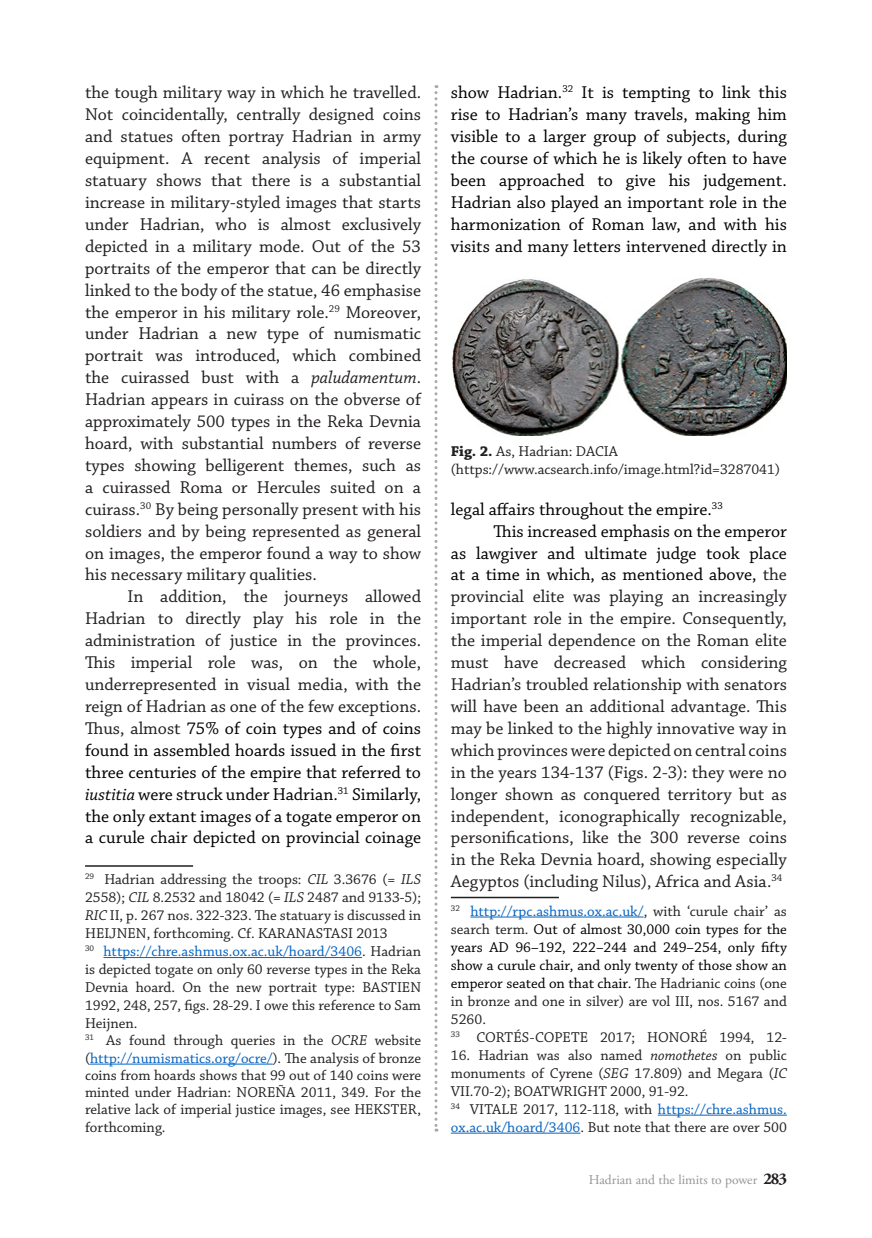
<style>
.page{position:relative;width:872px;height:1238px;background:#fff}
.page>*{position:absolute;margin:0;border:0;box-sizing:border-box;transform-origin:0 0}
.Continutul_articolul{font:18px/21.9px "Chaparral Pro";color:#231f20;text-align:justify}
.t1{font:18px/21.9px "Chaparral Pro";color:#000;text-align:justify}
.Nota_de_subsol_cu_sc{font:15px/18px "Chaparral Pro";color:#231f20;text-align:justify}
.Nota_de_subsol_cu_sc-2{font:15px/18px "Chaparral Pro";color:#000;text-align:justify}
.Figuri_si_tabele{font:15px "Chaparral Pro";color:#231f20}
.t2{font:13.5px "Adobe Garamond Pro";color:#939598}
.s1{font-style:italic}
.s2{color:#000}
.s3{font-style:italic;color:#000}
.s4{color:#0563c1}
.s5{font-weight:700}
.s6{color:#231f20}
.s7{font-weight:700;font-size:16.5px;color:#231f20}
</style>
<div class="page">
<svg style="left:434px;top:85px;width:3px;height:1046px"></svg>
<hr style="left:85px;top:865px;width:108px;height:1px;background:#231f20">
<hr style="left:103px;top:957px;width:259px;height:1px;background:#0563c1">
<hr style="left:90px;top:1063px;width:183px;height:1px;background:#0563c1">
<hr style="left:451px;top:896px;width:108px;height:2px;background:#231f20">
<hr style="left:470px;top:916px;width:173px;height:1px;background:#0563c1">
<hr style="left:658px;top:1114px;width:129px;height:1px;background:#0563c1">
<hr style="left:451px;top:1132px;width:129px;height:1px;background:#0563c1">
<img style="left:452px;top:278px;width:335px;height:157px">
<p class="Continutul_articolul" style="left:85px;top:82px;width:338px">the tough military way in which he travelled.<br>Not coincidentally, centrally designed coins and statues often portray Hadrian in army equipment. A recent analysis of imperial statuary shows that there is a substantial increase in military-styled images that starts under Hadrian, who is almost exclusively depicted in a military mode. Out of the 53 portraits of the emperor that can be directly linked to the body of the statue, 46 emphasise the emperor in his military role.<sup>29</sup> Moreover, under Hadrian a new type of numismatic portrait was introduced, which combined the cuirassed bust with a <span class="s1">paludamentum</span>.<br>Hadrian appears in cuirass on the obverse of approximately 500 types in the Reka Devnia hoard, with substantial numbers of reverse types showing belligerent themes, such as a cuirassed Roma or Hercules suited on a cuirass.<sup>30</sup> By being personally present with his soldiers and by being represented as general on images, the emperor found a way to show his necessary military qualities.</p>
<p class="Continutul_articolul" style="left:85px;top:586px;width:337px;text-indent:43px">In addition, the journeys allowed Hadrian to directly play his role in the administration of justice in the provinces.<br>This imperial role was, on the whole, underrepresented in visual media, with the reign of Hadrian as one of the few exceptions.<br>Thus, almost <span class="s2">75% of coin types and of coins found in assembled hoards issued in the first three centuries of the empire that referred to </span><span class="s3">iustitia</span> <span class="s2">were struck under Hadrian.</span><sup>31</sup> <span class="s2">Similarly, the only extant images of a togate emperor on a curule chair depicted on provincial coinage</span></p>
<p class="Nota_de_subsol_cu_sc" style="left:85px;top:870px;width:337px"><sup>29</sup> Hadrian addressing the troops: <span class="s1">CIL</span> 3.3676 (= <span class="s1">ILS </span>2558); <span class="s1">CIL</span> 8.2532 and 18042 (= <span class="s1">ILS</span> 2487 and 9133-5); <span class="s1">RIC</span> II, p. 267 nos. 322-323. The statuary is discussed in HEIJNEN, forthcoming. Cf. KARANASTASI 2013</p>
<p class="Nota_de_subsol_cu_sc" style="left:85px;top:942px;width:337px"><sup>30</sup> <span class="s4">https://chre.ashmus.ox.ac.uk/hoard/3406</span>. Hadrian is depicted togate on only 60 reverse types in the Reka Devnia hoard. On the new portrait type: BASTIEN 1992, 248, 257, figs. 28-29. I owe this reference to Sam Heijnen.</p>
<p class="Nota_de_subsol_cu_sc" style="left:85px;top:1032px;width:337px;line-height:17.2px"><sup>31</sup> As found through queries in the <span class="s1">OCRE</span> website (<span class="s4">http://numismatics.org/ocre/</span>). The analysis of bronze coins from hoards shows that 99 out of 140 coins were minted under Hadrian: NOREÑA 2011, 349. For the relative lack of imperial justice images, see HEKSTER, forthcoming.</p>
<p class="t1" style="left:451px;top:82px;width:337px">show Hadrian.<sup>32</sup> It is tempting to link this rise to Hadrian’s many travels, making him visible to a larger group of subjects, during the course of which he is likely often to have been approached to give his judgement.<br>Hadrian also played an important role in the harmonization of Roman law, and with his visits and many letters intervened directly in</p>
<p class="Figuri_si_tabele" style="left:451px;top:442px;width:168px"><span class="s5">Fig. 2.</span> As, Hadrian: DACIA</p>
<p class="Figuri_si_tabele" style="left:451px;top:460px;width:330px">(https://www.acsearch.info/image.html?id=3287041)</p>
<p class="t1" style="left:451px;top:499px;width:273px">legal affairs throughout the empire.<sup>33</sup></p>
<p class="Continutul_articolul" style="left:451px;top:520px;width:337px;text-indent:43px"><span class="s2">This increased emphasis on the emperor as lawgiver and ultimate judge took place at a time in which, as mentioned above,</span> the provincial elite was playing an increasingly important role in the empire. Consequently, the imperial dependence on the Roman elite must have decreased which considering Hadrian’s troubled relationship with senators will have been an additional advantage. This may be linked to the highly innovative way in which provinces were depicted on central coins in the years 134-137 (Figs. 2-3): they were no longer shown as conquered territory but as independent, iconographically recognizable, personifications, like the 300 reverse coins in the Reka Devnia hoard, showing especially Aegyptos (including Nilus), Africa and Asia.<sup>34</sup></p>
<p class="Nota_de_subsol_cu_sc-2" style="left:451px;top:902px;width:337px"><sup>32</sup> <span class="s4">http://rpc.ashmus.ox.ac.uk/</span><span class="s6">, with ‘curule chair’ as search term.</span> Out of almost 30,000 coin types for the years AD 96–192, 222–244 and 249–254, only fifty show a curule chair, and only twenty of those show an emperor seated on that chair. <span class="s6">The Hadrianic coins (one in bronze and one in silver) are vol III, nos. 5167 and 5260.</span></p>
<p class="Nota_de_subsol_cu_sc" style="left:451px;top:1028px;width:337px"><sup>33</sup> CORTÉS-COPETE 2017; HONORÉ 1994, 12-</p>
<p class="Nota_de_subsol_cu_sc" style="left:451px;top:1046px;width:337px">16. Hadrian was also named <span class="s1">nomothetes</span> on public monuments of Cyrene (<span class="s1">SEG</span> 17.809) and Megara (<span class="s1">IC </span>VII.70-2); BOATWRIGHT 2000, 91-92.</p>
<p class="Nota_de_subsol_cu_sc" style="left:451px;top:1100px;width:337px"><sup>34</sup> VITALE 2017, 112-118, with <span class="s4">https://chre.ashmus. ox.ac.uk/hoard/3406</span>. But note that there are over 500</p>
<p class="t2" style="left:588px;top:1171px;width:200px">Hadrian and the limits to power <span class="s7">283</span></p>
</div>
